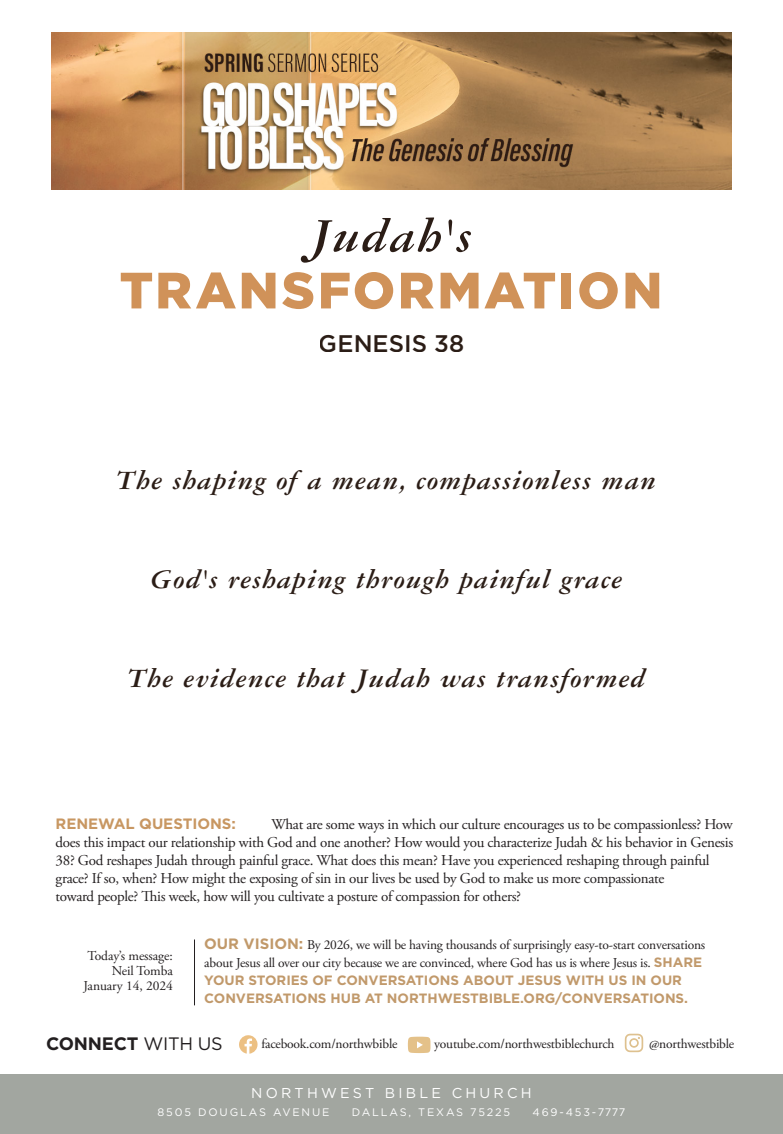
<style>
.page{position:relative;width:783px;height:1134px;background:#fff}
.page>*{position:absolute;margin:0;border:0;box-sizing:border-box;transform-origin:0 0}
.t1{font:900 51px/57px "Gotham";letter-spacing:.05em;color:#d09259;text-align:center}
.t2{font:italic 700 28.5px "Garamond Three";letter-spacing:.03em;color:#2b1d16}
.t3{font:500 24px "Gotham";color:#2b1d16}
.t4{font:700 18px "Gotham";letter-spacing:-.01em;color:#231f20}
.t5{font:15px/18px "Adobe Garamond Pro";letter-spacing:-.02em;color:#231f20}
.t6{font:700 15px "Gotham";color:#c89762}
.t7{font:14.25px "Gotham";letter-spacing:.225em;color:#fff}
.t8{font:13.5px/18px "Adobe Garamond Pro";letter-spacing:-.015em;color:#231f20}
.t9{font:10.95px "Gotham";letter-spacing:.17em;color:#fff}
.s1{font-family:"Garamond Three";font-weight:700;font-style:italic;color:#2b1d16}
.s2{font-family:"Gotham";font-weight:700;font-size:15px;color:#c1996a}
.s3{font-family:"Gotham";font-weight:700;color:#c1996b}
.s4{font-weight:400}
</style>
<div class="page">
<hr style="left:194px;top:939px;width:1px;height:66px;background:#231f20">
<svg style="left:408px;top:1037px;width:23px;height:16px"></svg>
<svg style="left:625px;top:1034px;width:18px;height:18px"></svg>
<svg style="left:239px;top:1035px;width:19px;height:19px"></svg>
<div style="left:0;top:1074px;width:783px;height:60px;background:#a2a6a0"></div>
<img style="left:51px;top:32px;width:681px;height:157px">
<p class="t1" style="left:120px;top:204px;width:544px"><span class="s1">Judah's<br></span>TRANSFORMATION</p>
<h3 class="t3" style="left:319px;top:327px;width:147px">GENESIS 38</h3>
<p class="t2" style="left:117px;top:464px;width:541px">The shaping of a mean, compassionless man</p>
<p class="t2" style="left:150px;top:563px;width:474px">God's reshaping through painful grace</p>
<p class="t2" style="left:128px;top:662px;width:518px">The evidence that Judah was transformed</p>
<p class="t5" style="left:56px;top:816px;width:679px;text-indent:216px">What are some ways in which our culture encourages us to be compassionless? How does this impact our relationship with God and one another? How would you characterize Judah &amp; his behavior in Genesis 38? God reshapes Judah through painful grace. What does this mean? Have you experienced reshaping through painful grace? If so, when? How might the exposing of sin in our lives be used by God to make us more compassionate</p>
<p class="t5" style="left:56px;top:888px;width:467px">toward people? This week, how will you cultivate a posture of compassion for others?</p>
<p class="t6" style="left:56px;top:815px;width:182px">RENEWAL QUESTIONS:</p>
<p class="t8" style="left:204px;top:936px;width:503px"><span class="s2">OUR VISION:</span> By 2026, we will be having thousands of surprisingly easy-to-start conversations about Jesus all over our city because we are convinced, where God has us is where Jesus is. <span class="s3">SHARE YOUR STORIES OF CONVERSATIONS ABOUT JESUS WITH US IN OUR CONVERSATIONS HUB AT NORTHWESTBIBLE.ORG/CONVERSATIONS.</span></p>
<p class="t4" style="left:46px;top:1033px;width:178px">CONNECT <span class="s4">WITH US</span></p>
<p class="t8" style="left:261px;top:1036px;width:138px">facebook.com/northwbible</p>
<p class="t8" style="left:434px;top:1036px;width:182px">youtube.com/northwestbiblechurch</p>
<p class="t8" style="left:649px;top:1036px;width:87px">@northwestbible</p>
<p class="t8" style="left:87px;top:947px;width:87px">Today’s message:</p>
<p class="t8" style="left:112px;top:962px;width:63px">Neil Tomba</p>
<p class="t8" style="left:83px;top:977px;width:91px">January 14, 2024</p>
<p class="t7" style="left:251px;top:1086px;width:282px">NORTHWEST BIBLE CHURCH</p>
<p class="t9" style="left:158px;top:1106px;width:173px">8505 DOUGLAS AVENUE</p>
<p class="t9" style="left:352px;top:1106px;width:160px">DALLAS, TEXAS 75225</p>
<p class="t9" style="left:533px;top:1106px;width:94px">469-453-7777</p>
</div>
